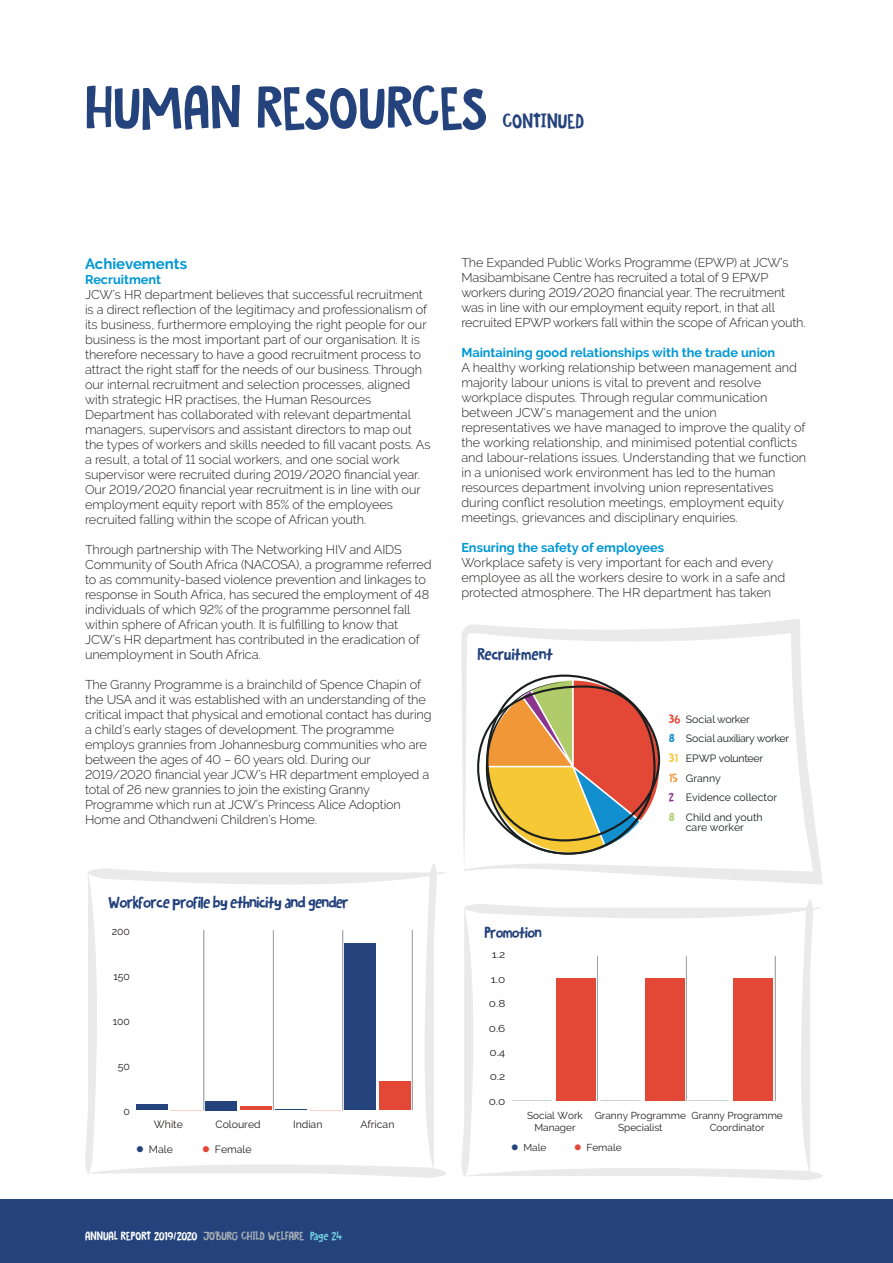
<style>
.page{position:relative;width:893px;height:1263px;background:#fff}
.page>*{position:absolute;margin:0;border:0;box-sizing:border-box;transform-origin:0 0}
.t1{font:52.5px "DK Hobgoblin";color:#24437c}
.t2{font:18px "DK Hobgoblin";color:#24437c}
.t3{font:15px "DK Hobgoblin";letter-spacing:-.055em;color:#22417b}
.t4{font:700 15px "Raleway";color:#0097d5}
.t5{font:15px "DK Hobgoblin";letter-spacing:-.03em;color:#20407b}
.t6{font:14.4px "DK Hobgoblin";letter-spacing:-.055em;color:#22417b}
.t7{font:300 12.75px/15px "Raleway";letter-spacing:-.01em;color:#241f1f}
.t8{font:700 12.75px "Raleway";color:#0097d5}
.t9{font:10.5px/19.6px "Raleway";color:#191e1e}
.t10{font:10.5px "Raleway";color:#241f1f}
.t11{font:10.5px "DK Hobgoblin";letter-spacing:-.01em;color:#fff}
.t12{font:10.05px/12px "Raleway";color:#241f1f;text-align:center}
.t13{font:10.05px "Raleway";color:#241f1f;scale:1.18 1}
.s1{color:#24437c}
.s2{color:#e34837}
.s3{font-family:"DK Hobgoblin";color:#e44836}
.s4{font-family:"DK Hobgoblin";color:#128fce}
.s5{font-family:"DK Hobgoblin";color:#f7c836}
.s6{font-family:"DK Hobgoblin";color:#f19737}
.s7{font-family:"DK Hobgoblin";color:#8c348e}
.s8{font-family:"DK Hobgoblin";color:#afcb6a}
.s9{color:#aab1b6}
.s10{color:#72cadc}
</style>
<div class="page">
<svg style="left:461px;top:619px;width:362px;height:265px"></svg>
<svg style="left:477px;top:674px;width:184px;height:184px"></svg>
<svg style="left:461px;top:900px;width:362px;height:280px"></svg>
<div style="left:556px;top:979px;width:40px;height:122px;background:#e34837"></div>
<div style="left:645px;top:979px;width:39px;height:122px;background:#e34837"></div>
<div style="left:733px;top:979px;width:40px;height:122px;background:#e34837"></div>
<hr style="left:775px;top:956px;width:1px;height:145px;background:#a0a1a3">
<hr style="left:686px;top:956px;width:1px;height:145px;background:#a0a1a3">
<hr style="left:597px;top:956px;width:1px;height:145px;background:#a0a1a3">
<svg style="left:85px;top:863px;width:361px;height:315px"></svg>
<hr style="left:240px;top:1106px;width:32px;height:4px;background:#e34837">
<div style="left:379px;top:1081px;width:32px;height:29px;background:#e34837"></div>
<div style="left:136px;top:1105px;width:31px;height:5px;background:#24437c"></div>
<div style="left:206px;top:1101px;width:31px;height:9px;background:#24437c"></div>
<hr style="left:275px;top:1109px;width:31px;height:1px;background:#24437c">
<div style="left:345px;top:943px;width:31px;height:167px;background:#24437c"></div>
<hr style="left:412px;top:930px;width:1px;height:180px;background:#a0a1a3">
<hr style="left:343px;top:930px;width:1px;height:180px;background:#a0a1a3">
<hr style="left:273px;top:930px;width:1px;height:180px;background:#a0a1a3">
<hr style="left:204px;top:930px;width:1px;height:180px;background:#a0a1a3">
<div style="left:0;top:1199px;width:893px;height:64px;background:#24437c"></div>
<h1 class="t1" style="left:85px;top:70px;width:404px">HUMAN RESOURCES</h1>
<h2 class="t2" style="left:502px;top:108px;width:83px">CONTINUED</h2>
<p class="t4" style="left:85px;top:255px;width:104px">Achievements</p>
<p class="t8" style="left:85px;top:272px;width:78px">Recruitment</p>
<p class="t7" style="left:85px;top:287px;width:347px">JCW’s HR department believes that successful recruitment is a direct reflection of the legitimacy and professionalism of its business, furthermore employing the right people for our business is the most important part of our organisation. It is therefore necessary to have a good recruitment process to attract the right staff for the needs of our business. Through our internal recruitment and selection processes, aligned with strategic HR practises, the Human Resources Department has collaborated with relevant departmental managers, supervisors and assistant directors to map out the types of workers and skills needed to fill vacant posts. As a result, a total of 11 social workers, and one social work supervisor were recruited during 2019/2020 financial year.<br>Our 2019/2020 financial year recruitment is in line with our employment equity report with 85% of the employees recruited falling within the scope of African youth.</p>
<p class="t7" style="left:85px;top:542px;width:348px">Through partnership with The Networking HIV and AIDS Community of South Africa (NACOSA), a programme referred to as community-based violence prevention and linkages to response in South Africa, has secured the employment of 48 individuals of which 92% of the programme personnel fall within sphere of African youth. It is fulfilling to know that JCW’s HR department has contributed in the eradication of unemployment in South Africa.</p>
<p class="t7" style="left:85px;top:677px;width:348px">The Granny Programme is a brainchild of Spence Chapin of the USA and it was established with an understanding of the critical impact that physical and emotional contact has during a child’s early stages of development. The programme employs grannies from Johannesburg communities who are between the ages of 40 – 60 years old. During our 2019/2020 financial year JCW’s HR department employed a total of 26 new grannies to join the existing Granny Programme which run at JCW’s Princess Alice Adoption Home and Othandweni Children’s Home.</p>
<p class="t3" style="left:108px;top:891px;width:242px">Workforce profile by ethnicity and gender</p>
<p class="t10" style="left:112px;top:925px;width:20px">200</p>
<p class="t10" style="left:113px;top:970px;width:18px">150</p>
<p class="t10" style="left:113px;top:1015px;width:19px">100</p>
<p class="t10" style="left:118px;top:1060px;width:14px">50</p>
<p class="t10" style="left:124px;top:1105px;width:8px">0</p>
<p class="t10" style="left:154px;top:1118px;width:31px">White</p>
<p class="t10" style="left:216px;top:1118px;width:47px">Coloured</p>
<p class="t10" style="left:293px;top:1118px;width:31px">Indian</p>
<p class="t10" style="left:360px;top:1118px;width:36px">African</p>
<p class="t10" style="left:136px;top:1143px;width:38px"><span class="s1">●</span> Male</p>
<p class="t10" style="left:202px;top:1143px;width:51px"><span class="s2">●</span> Female</p>
<p class="t7" style="left:461px;top:255px;width:346px">The Expanded Public Works Programme (EPWP) at JCW’s Masibambisane Centre has recruited a total of 9 EPWP workers during 2019/2020 financial year. The recruitment was in line with our employment equity report, in that all recruited EPWP workers fall within the scope of African youth.</p>
<p class="t8" style="left:461px;top:345px;width:315px">Maintaining good relationships with the trade union</p>
<p class="t7" style="left:461px;top:360px;width:346px">A healthy working relationship between management and majority labour unions is vital to prevent and resolve workplace disputes. Through regular communication between JCW‘s management and the union representatives we have managed to improve the quality of the working relationship, and minimised potential conflicts and labour-relations issues. Understanding that we function in a unionised work environment has led to the human resources department involving union representatives during conflict resolution meetings, employment equity meetings, grievances and disciplinary enquiries.</p>
<p class="t8" style="left:461px;top:540px;width:204px">Ensuring the safety of employees</p>
<p class="t7" style="left:461px;top:555px;width:325px">Workplace safety is very important for each and every employee as all the workers desire to work in a safe and protected atmosphere. The HR department has taken</p>
<p class="t5" style="left:478px;top:643px;width:77px">Recruitment</p>
<p class="t6" style="left:485px;top:922px;width:59px">Promotion</p>
<p class="t13" style="left:492px;top:949px;width:13px">1.2</p>
<p class="t13" style="left:491px;top:973px;width:14px">1.0</p>
<p class="t13" style="left:489px;top:998px;width:15px">0.8</p>
<p class="t13" style="left:489px;top:1022px;width:16px">0.6</p>
<p class="t13" style="left:489px;top:1047px;width:15px">0.4</p>
<p class="t13" style="left:490px;top:1071px;width:15px">0.2</p>
<p class="t13" style="left:489px;top:1095px;width:16px">0.0</p>
<p class="t9" style="left:669px;top:709px;width:122px"><span class="s3">36</span> Social worker<br><span class="s4">8</span> Social auxiliary worker<br><span class="s5">31</span> EPWP volunteer<br><span class="s6">15</span> Granny<br><span class="s7">2</span> Evidence collector<br><span class="s8">8</span> Child and youth</p>
<p class="t9" style="left:686px;top:818px;width:60px">care worker</p>
<p class="t12" style="left:527px;top:1110px;width:57px">Social Work<br>Manager</p>
<p class="t12" style="left:595px;top:1110px;width:93px">Granny Programme<br>Specialist</p>
<p class="t12" style="left:692px;top:1110px;width:93px">Granny Programme<br>Coordinator</p>
<p class="t12" style="left:511px;top:1141px;width:37px"><span class="s1">●</span> Male</p>
<p class="t12" style="left:574px;top:1141px;width:49px"><span class="s2">●</span> Female</p>
<p class="t11" style="left:85px;top:1228px;width:259px">ANNUAL REPORT 2019/2020 <span class="s9">JO’BURG CHILD WELFARE</span> <span class="s10">Page 24</span></p>
</div>
